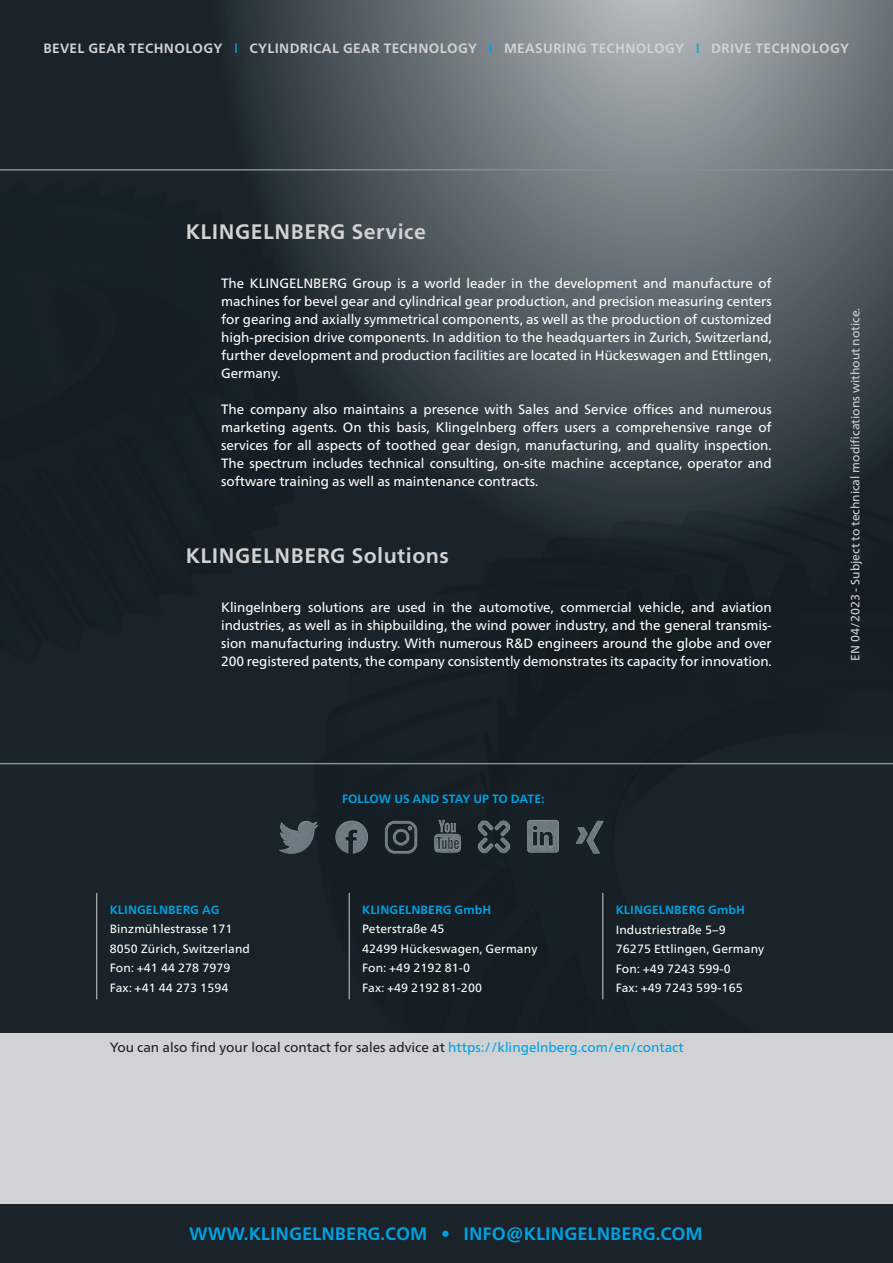
<style>
.page{position:relative;width:893px;height:1263px;background:#192329}
.page>*{position:absolute;margin:0;border:0;box-sizing:border-box;transform-origin:0 0}
.t1{font:700 21px "Frutiger Neue LTW1 G";letter-spacing:.025em;color:#d1d2d4}
.t2{font:700 18px "Frutiger Neue LTW1 G";color:#00a1e3}
.t3{font:13.5px/18px "Frutiger Neue LTW1 G";color:#fff;text-align:justify}
.t4{font:13.5px "Frutiger Neue LTW1 G";color:#182228}
.t5{font:700 13.5px "Frutiger Neue LTW1 G";letter-spacing:.025em;color:#d1d2d4}
.t6{font:12px/19.5px "Frutiger Neue LTW1 G";letter-spacing:.01em;color:#fff}
.t7{font:700 12px "Frutiger Neue LTW1 G";letter-spacing:.01em;color:#00a1e3}
.t8{font:12px "Frutiger Neue LTW1 G";color:#d1d2d4}
.s1{font-weight:400;font-size:13.8px;color:#00a1e3}
.s2{color:#00a1e3}
</style>
<div class="page">
<img style="left:0;top:0;width:893px;height:1000px">
<svg style="left:0;top:169px;width:893px;height:595px"></svg>
<hr style="left:349px;top:893px;width:1px;height:106px;background:#d1d2d4">
<hr style="left:603px;top:893px;width:1px;height:106px;background:#d1d2d4">
<hr style="left:97px;top:893px;width:1px;height:106px;background:#d1d2d4">
<img style="left:279px;top:806px;width:328px;height:66px">
<div style="left:0;top:1033px;width:893px;height:170px;background:#d1d2d4"></div>
<p class="t5" style="left:43px;top:40px;width:807px">BEVEL GEAR TECHNOLOGY <span class="s1">I</span> CYLINDRICAL GEAR TECHNOLOGY <span class="s1">I</span> MEASURING TECHNOLOGY <span class="s1">I</span> DRIVE TECHNOLOGY</p>
<h1 class="t1" style="left:186px;top:219px;width:242px">KLINGELNBERG Service</h1>
<p class="t3" style="left:221px;top:274px;width:552px">The KLINGELNBERG Group is a world leader in the development and manufacture of machines for bevel gear and cylindrical gear production, and precision measuring centers for gearing and axially symmetrical components, as well as the production of customized high-precision drive components. In addition to the headquarters in Zurich, Switzerland, further development and production facilities are located in Hückeswagen and Ettlingen, Germany.</p>
<p class="t3" style="left:221px;top:400px;width:552px">The company also maintains a presence with Sales and Service offices and numerous marketing agents. On this basis, Klingelnberg offers users a comprehensive range of services for all aspects of toothed gear design, manufacturing, and quality inspection.<br>The spectrum includes technical consulting, on-site machine acceptance, operator and software training as well as maintenance contracts.</p>
<h1 class="t1" style="left:186px;top:543px;width:265px">KLINGELNBERG Solutions</h1>
<p class="t3" style="left:221px;top:598px;width:552px">Klingelnberg solutions are used in the automotive, commercial vehicle, and aviation industries, as well as in shipbuilding, the wind power industry, and the general transmis&shy;sion manufacturing industry. With numerous R&amp;D engineers around the globe and over 200 registered patents, the company consistently demonstrates its capacity for innovation.</p>
<p class="t7" style="left:110px;top:902px;width:111px">KLINGELNBERG AG</p>
<p class="t6" style="left:110px;top:919px;width:142px">Binzmühlestrasse 171<br>8050 Zürich, Switzerland<br>Fon: +41 44 278 7979<br>Fax: +41 44 273 1594</p>
<p class="t7" style="left:342px;top:792px;width:204px">FOLLOW US AND STAY UP TO DATE:</p>
<p class="t7" style="left:362px;top:902px;width:131px">KLINGELNBERG GmbH</p>
<p class="t6" style="left:362px;top:919px;width:177px">Peterstraße 45<br>42499 Hückeswagen, Germany<br>Fon: +49 2192 81-0<br>Fax: +49 2192 81-200</p>
<p class="t7" style="left:616px;top:903px;width:131px">KLINGELNBERG GmbH</p>
<p class="t6" style="left:616px;top:920px;width:150px">Industriestraße 5–9<br>76275 Ettlingen, Germany<br>Fon: +49 7243 599-0<br>Fax: +49 7243 599-165</p>
<p class="t4" style="left:110px;top:1039px;width:575px">You can also find your local contact for sales advice at <span class="s2">https://klingelnberg.com/en/contact</span></p>
<h2 class="t2" style="left:189px;top:1223px;width:515px">WWW.KLINGELNBERG.COM • INFO@KLINGELNBERG.COM</h2>
<p class="t8" style="left:848px;top:660px;width:354px;rotate:-90deg">EN 04/2023 - Subject to technical modifications without notice.</p>
</div>
